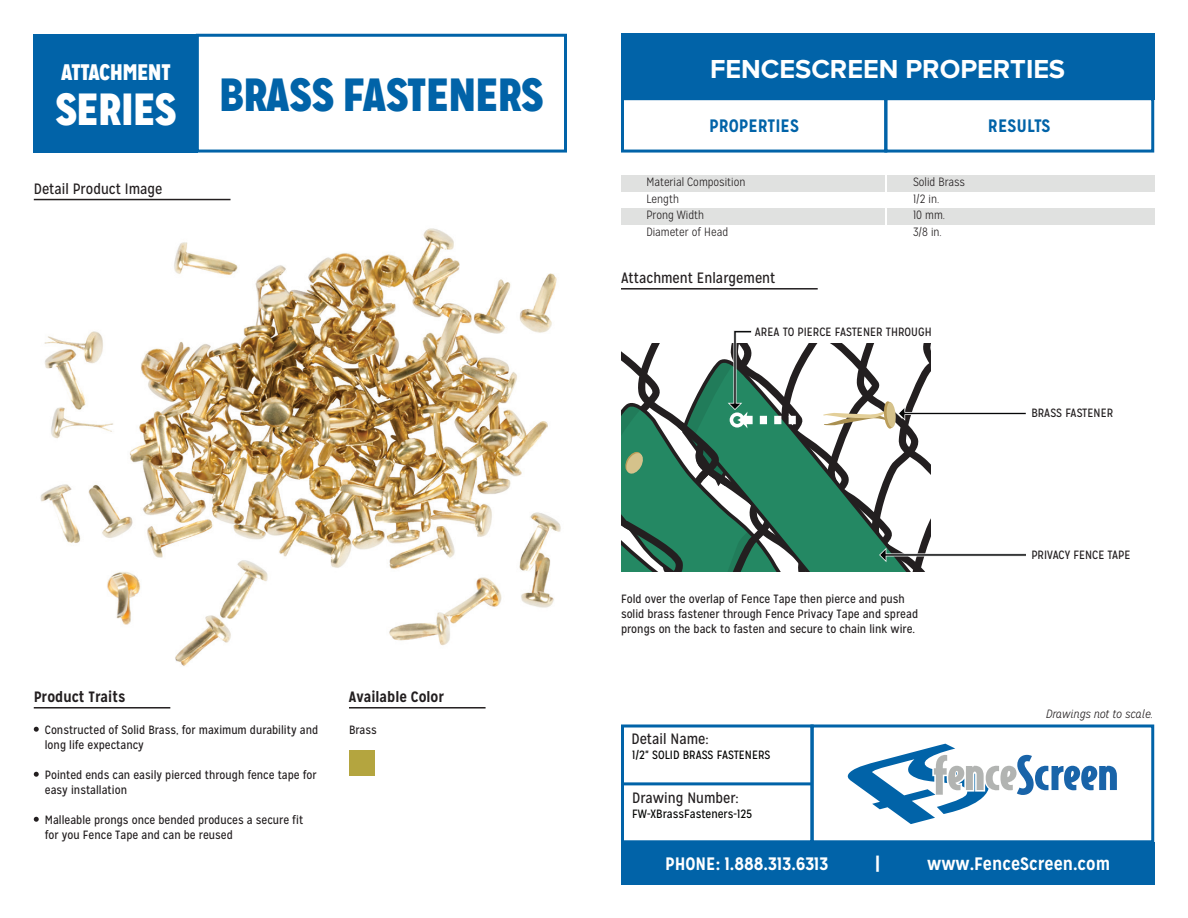
<style>
.page{position:relative;width:1188px;height:918px;background:#fff}
.page>*{position:absolute;margin:0;border:0;box-sizing:border-box;transform-origin:0 0}
.t1{font:900 46.5px "Mission Gothic";color:#0163a8}
.t2{font:900 45px "Mission Gothic";color:#fff}
.t3{font:700 27px "Proxima Nova";color:#fff}
.t4{font:900 22.5px "Mission Gothic";color:#fff}
.t5{font:700 18px "Mission Gothic";color:#fff}
.t6{font:700 18px "Mission Gothic";color:#0163a8}
.t7{font:15px "Mission Gothic";color:#231f20}
.t8{font:700 15px "Mission Gothic";color:#231f20}
.t9{font:12px/15px "Mission Gothic";color:#231f20}
.t10{font:300 12px/16.5px "Mission Gothic";color:#231f20}
.t11{font:12px "Mission Gothic";color:#040503}
.t12{font:italic 300 12px "Mission Gothic";color:#231f20}
</style>
<div class="page">
<img style="left:40px;top:228px;width:521px;height:380px">
<img style="left:173px;top:556px;width:98px;height:110px">
<img style="left:384px;top:572px;width:124px;height:74px">
<img style="left:100px;top:564px;width:42px;height:61px">
<div style="left:621px;top:724px;width:193px;height:119px;border:3px solid #0163a8"></div>
<svg style="left:847px;top:744px;width:270px;height:80px"></svg>
<div style="left:810px;top:724px;width:344px;height:119px;border:3px solid #0163a8"></div>
<hr style="left:622px;top:782px;width:190px;height:3px;background:#0163a8">
<div style="left:621px;top:842px;width:533px;height:42px;background:#0163a8"></div>
<div style="left:196px;top:34px;width:371px;height:119px;border:3px solid #0163a8"></div>
<div style="left:34px;top:34px;width:164px;height:119px;background:#0163a8"></div>
<div style="left:621px;top:34px;width:533px;height:66px;background:#0163a8"></div>
<hr style="left:349px;top:707px;width:137px;height:2px;background:#231f20">
<hr style="left:34px;top:707px;width:136px;height:2px;background:#231f20">
<div style="left:349px;top:751px;width:26px;height:25px;background:#b4a53f"></div>
<svg style="left:34px;top:727px;width:5px;height:5px"></svg>
<svg style="left:34px;top:772px;width:5px;height:5px"></svg>
<svg style="left:34px;top:817px;width:5px;height:5px"></svg>
<div style="left:621px;top:208px;width:263px;height:16px;background:#e0e1e0"></div>
<div style="left:887px;top:208px;width:267px;height:16px;background:#e0e1e0"></div>
<div style="left:621px;top:175px;width:263px;height:16px;background:#e0e1e0"></div>
<div style="left:887px;top:175px;width:267px;height:16px;background:#e0e1e0"></div>
<div style="left:884px;top:97px;width:270px;height:56px;border:3px solid #0163a8"></div>
<div style="left:621px;top:97px;width:266px;height:56px;border:3px solid #0163a8"></div>
<hr style="left:621px;top:288px;width:197px;height:2px;background:#231f20">
<hr style="left:34px;top:199px;width:197px;height:1px;background:#231f20">
<svg style="left:621px;top:330px;width:405px;height:242px"></svg>
<h3 class="t4" style="left:61px;top:57px;width:111px">ATTACHMENT</h3>
<h2 class="t2" style="left:55px;top:80px;width:123px">SERIES</h2>
<p class="t7" style="left:34px;top:179px;width:130px">Detail Product Image</p>
<h1 class="t1" style="left:220px;top:64px;width:325px">BRASS FASTENERS</h1>
<p class="t8" style="left:34px;top:687px;width:93px">Product Traits</p>
<p class="t8" style="left:349px;top:687px;width:97px">Available Color</p>
<p class="t9" style="left:45px;top:722px;width:275px">Constructed of Solid Brass, for maximum durability and long life expectancy</p>
<p class="t9" style="left:45px;top:767px;width:273px">Pointed ends can easily pierced through fence tape for easy installation</p>
<p class="t9" style="left:45px;top:812px;width:260px">Malleable prongs once bended produces a secure fit for you Fence Tape and can be reused</p>
<p class="t9" style="left:349px;top:722px;width:29px">Brass</p>
<h3 class="t3" style="left:710px;top:53px;width:356px">FENCESCREEN PROPERTIES</h3>
<h3 class="t6" style="left:709px;top:114px;width:91px">PROPERTIES</h3>
<h3 class="t6" style="left:988px;top:114px;width:64px">RESULTS</h3>
<p class="t10" style="left:646px;top:174px;width:101px">Material Composition<br>Length<br>Prong Width<br>Diameter of Head</p>
<p class="t10" style="left:913px;top:174px;width:54px">Solid Brass<br>1/2 in.<br>10 mm.<br>3/8 in.</p>
<p class="t7" style="left:621px;top:269px;width:156px">Attachment Enlargement</p>
<p class="t9" style="left:755px;top:324px;width:178px">AREA TO PIERCE FASTENER THROUGH</p>
<p class="t9" style="left:621px;top:591px;width:299px">Fold over the overlap of Fence Tape then pierce and push solid brass fastener through Fence Privacy Tape and spread prongs on the back to fasten and secure to chain link wire.</p>
<p class="t7" style="left:631px;top:730px;width:79px">Detail Name:</p>
<p class="t11" style="left:632px;top:747px;width:140px">1/2" SOLID BRASS FASTENERS</p>
<p class="t7" style="left:632px;top:788px;width:108px">Drawing Number:</p>
<p class="t11" style="left:632px;top:807px;width:122px">FW-XBrassFasteners-125</p>
<p class="t9" style="left:1031px;top:406px;width:83px">BRASS FASTENER</p>
<p class="t9" style="left:1031px;top:547px;width:101px">PRIVACY FENCE TAPE</p>
<p class="t12" style="left:1046px;top:707px;width:108px">Drawings not to scale.</p>
<h3 class="t5" style="left:665px;top:852px;width:165px">PHONE: 1.888.313.6313</h3>
<h3 class="t5" style="left:875px;top:852px;width:7px">|</h3>
<h3 class="t5" style="left:927px;top:852px;width:184px">www.FenceScreen.com</h3>
</div>
